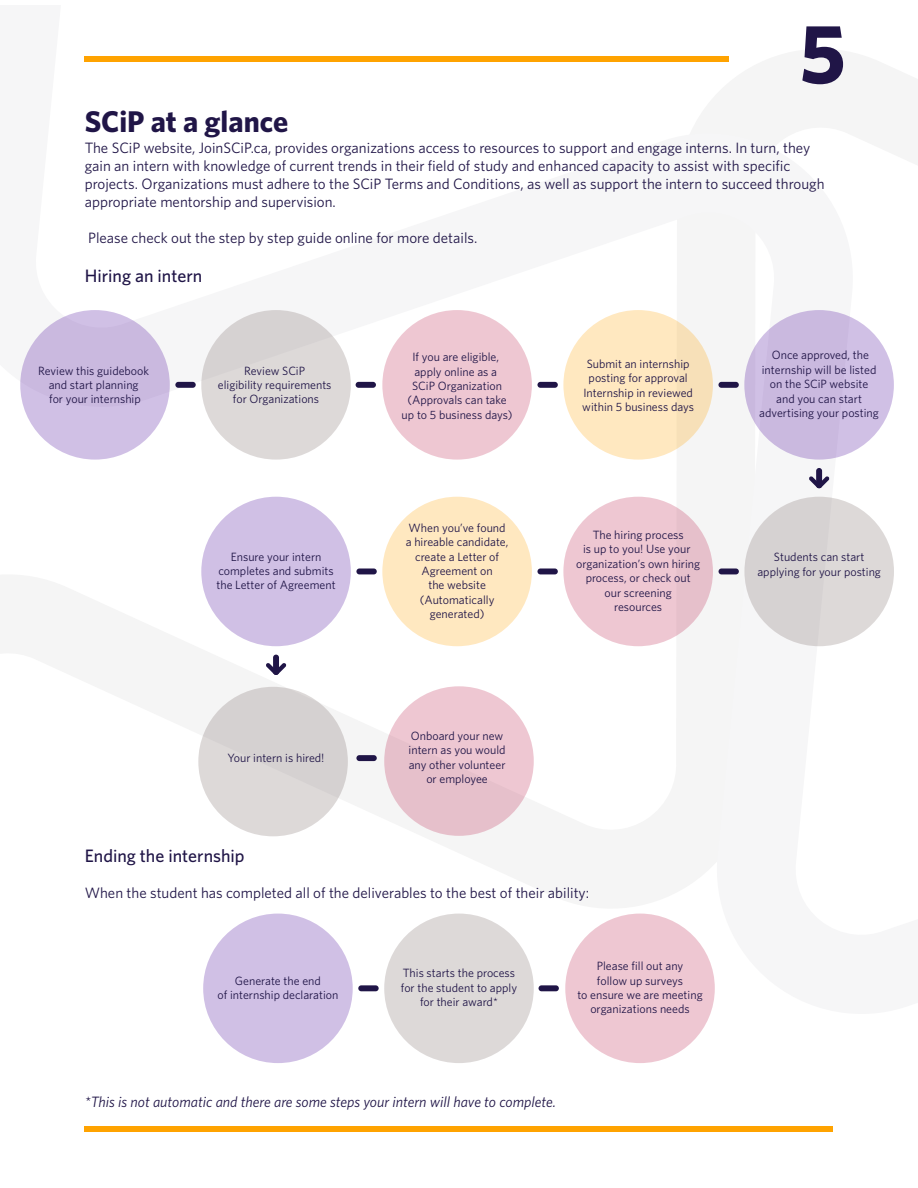
<style>
.page{position:relative;width:918px;height:1188px;background:#fff}
.page>*{position:absolute;margin:0;border:0;box-sizing:border-box;transform-origin:0 0}
.t1{font:700 84px "Whitney";color:#201547}
.t2{font:700 30px "Whitney";color:#201547}
.t3{font:500 18px "Whitney";color:#201547}
.t4{font:15px/18px "Whitney";color:#201547}
.t5{font:italic 15px "Whitney";color:#201547}
.t6{font:12px/14.4px "Whitney";color:#201547;text-align:center}
</style>
<div class="page">
<div style="left:744px;top:310px;width:150px;height:150px;background:#cab9df;border-radius:50%"></div>
<div style="left:85px;top:57px;width:644px;height:5px;background:#ffa300"></div>
<div style="left:85px;top:1126px;width:748px;height:5px;background:#ffa300"></div>
<div style="left:20px;top:310px;width:150px;height:150px;background:#cab9df;border-radius:50%"></div>
<div style="left:201px;top:497px;width:150px;height:149px;background:#d0c0e5;border-radius:50%"></div>
<div style="left:382px;top:497px;width:150px;height:149px;background:#ffe8c0;border-radius:50%"></div>
<div style="left:563px;top:497px;width:150px;height:149px;background:#eec7d2;border-radius:50%"></div>
<div style="left:744px;top:497px;width:150px;height:149px;background:#d6d2d2;border-radius:50%"></div>
<div style="left:198px;top:687px;width:150px;height:149px;background:#d5d1d1;border-radius:50%"></div>
<div style="left:384px;top:686px;width:150px;height:150px;background:#eec7d2;border-radius:50%"></div>
<div style="left:201px;top:310px;width:150px;height:150px;background:#ddd9d8;border-radius:50%"></div>
<div style="left:382px;top:310px;width:150px;height:150px;background:#eec7d2;border-radius:50%"></div>
<div style="left:563px;top:310px;width:150px;height:150px;background:#ffe8c0;border-radius:50%"></div>
<div style="left:175px;top:382px;width:21px;height:6px;background:#201547;border-radius:3px"></div>
<div style="left:356px;top:382px;width:20px;height:6px;background:#201547;border-radius:3px"></div>
<div style="left:537px;top:382px;width:21px;height:6px;background:#201547;border-radius:3px"></div>
<div style="left:816px;top:468px;width:6px;height:20px;background:#201547;border-radius:3px"></div>
<div style="left:719px;top:569px;width:20px;height:5px;background:#201547;border-radius:3px"></div>
<div style="left:537px;top:569px;width:21px;height:5px;background:#201547;border-radius:3px"></div>
<div style="left:356px;top:569px;width:21px;height:5px;background:#201547;border-radius:3px"></div>
<div style="left:356px;top:755px;width:21px;height:6px;background:#201547;border-radius:3px"></div>
<div style="left:718px;top:382px;width:21px;height:6px;background:#201547;border-radius:3px"></div>
<div style="left:203px;top:914px;width:150px;height:149px;background:#d0c0e5;border-radius:50%"></div>
<div style="left:384px;top:914px;width:150px;height:149px;background:#ddd9d8;border-radius:50%"></div>
<div style="left:565px;top:914px;width:150px;height:149px;background:#eec7d2;border-radius:50%"></div>
<div style="left:358px;top:985px;width:21px;height:6px;background:#201547;border-radius:3px"></div>
<div style="left:539px;top:985px;width:20px;height:6px;background:#201547;border-radius:3px"></div>
<svg style="left:809px;top:476px;width:20px;height:12px"></svg>
<svg style="left:266px;top:663px;width:20px;height:12px"></svg>
<h1 class="t1" style="left:799px;top:-2px;width:48px">5</h1>
<h2 class="t2" style="left:85px;top:101px;width:205px">SCiP at a glance</h2>
<p class="t4" style="left:85px;top:138px;width:741px">The SCiP website, JoinSCiP.ca, provides organizations access to resources to support and engage interns. In turn, they gain an intern with knowledge of current trends in their field of study and enhanced capacity to assist with specific projects. Organizations must adhere to the SCiP Terms and Conditions, as well as support the intern to succeed through appropriate mentorship and supervision.</p>
<p class="t4" style="left:88px;top:228px;width:391px">Please check out the step by step guide online for more details.</p>
<h3 class="t3" style="left:85px;top:264px;width:119px">Hiring an intern</h3>
<p class="t6" style="left:38px;top:363px;width:112px">Review this guidebook and start planning<br>for your internship</p>
<p class="t6" style="left:218px;top:363px;width:115px">Review SCiP<br>eligibility requirements for Organizations</p>
<p class="t6" style="left:216px;top:549px;width:121px">Ensure your intern completes and submits the Letter of Agreement</p>
<p class="t6" style="left:228px;top:750px;width:98px">Your intern is hired!</p>
<p class="t6" style="left:402px;top:349px;width:112px">If you are eligible, apply online as a<br>SCiP Organization (Approvals can take up to 5 business days)</p>
<p class="t6" style="left:582px;top:356px;width:113px">Submit an internship posting for approval<br>Internship in reviewed within 5 business days</p>
<p class="t6" style="left:406px;top:520px;width:104px">When you’ve found a hireable candidate, create a Letter of<br>Agreement on<br>the website (Automatically generated)</p>
<p class="t6" style="left:576px;top:527px;width:126px">The hiring process<br>is up to you! Use your organization’s own hiring process, or check out our screening<br>resources</p>
<p class="t6" style="left:409px;top:728px;width:99px">Onboard your new intern as you would any other volunteer or employee</p>
<h3 class="t3" style="left:85px;top:844px;width:161px">Ending the internship</h3>
<p class="t4" style="left:85px;top:883px;width:506px">When the student has completed all of the deliverables to the best of their ability:</p>
<p class="t6" style="left:217px;top:973px;width:122px">Generate the end<br>of internship declaration</p>
<p class="t6" style="left:401px;top:966px;width:118px">This starts the process for the student to apply for their award*</p>
<p class="t6" style="left:577px;top:959px;width:127px">Please fill out any<br>follow up surveys<br>to ensure we are meeting organizations needs</p>
<p class="t5" style="left:85px;top:1092px;width:473px">*This is not automatic and there are some steps your intern will have to complete.</p>
<p class="t6" style="left:759px;top:348px;width:121px">Once approved, the internship will be listed on the SCiP website and you can start advertising your posting</p>
<p class="t6" style="left:757px;top:550px;width:125px">Students can start applying for your posting</p>
</div>
